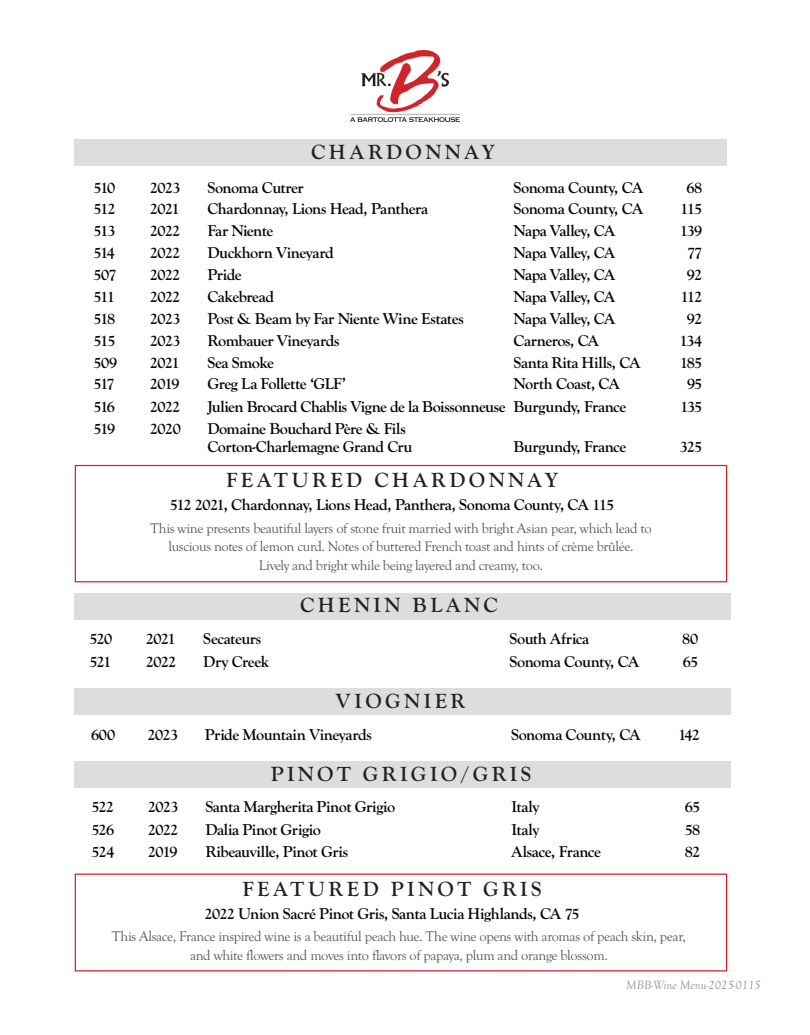
<style>
.page{position:relative;width:810px;height:1035px;background:#fff}
.page>*{position:absolute;margin:0;border:0;box-sizing:border-box;transform-origin:0 0}
.t1{font:700 21.25px "Goudy Old Sty";letter-spacing:.16em;color:#231f20}
.t2{font:700 16.25px "Goudy Old Sty";letter-spacing:-.03em;color:#040503}
.t3{font:14.38px "Goudy Old Sty";letter-spacing:-.025em;color:#57585a}
.t4{font:italic 12.5px "Goudy Old Sty";color:#939598}
</style>
<div class="page">
<img style="left:350px;top:50px;width:110px;height:71px">
<div style="left:75px;top:140px;width:652px;height:26px;background:#dcdddf"></div>
<div style="left:75px;top:761px;width:656px;height:27px;background:#dcdddf"></div>
<div style="left:75px;top:465px;width:652px;height:117px;border:1px solid #d3212a"></div>
<div style="left:75px;top:874px;width:652px;height:97px;border:1px solid #d3212a"></div>
<div style="left:75px;top:593px;width:656px;height:27px;background:#dcdddf"></div>
<div style="left:75px;top:689px;width:656px;height:26px;background:#dcdddf"></div>
<p class="t1" style="left:311px;top:140px;width:185px">CHARDONNAY</p>
<p class="t2" style="left:94px;top:178px;width:23px">510</p>
<p class="t2" style="left:150px;top:178px;width:32px">2023</p>
<p class="t2" style="left:207px;top:178px;width:98px">Sonoma Cutrer</p>
<p class="t2" style="left:514px;top:178px;width:131px">Sonoma County, CA</p>
<p class="t2" style="left:686px;top:178px;width:17px">68</p>
<p class="t2" style="left:94px;top:200px;width:23px">512</p>
<p class="t2" style="left:150px;top:200px;width:31px">2021</p>
<p class="t2" style="left:207px;top:200px;width:222px">Chardonnay, Lions Head, Panthera</p>
<p class="t2" style="left:514px;top:200px;width:131px">Sonoma County, CA</p>
<p class="t2" style="left:680px;top:200px;width:24px">115</p>
<p class="t2" style="left:94px;top:222px;width:23px">513</p>
<p class="t2" style="left:150px;top:222px;width:32px">2022</p>
<p class="t2" style="left:207px;top:222px;width:68px">Far Niente</p>
<p class="t2" style="left:514px;top:222px;width:103px">Napa Valley, CA</p>
<p class="t2" style="left:680px;top:222px;width:24px">139</p>
<p class="t2" style="left:94px;top:244px;width:23px">514</p>
<p class="t2" style="left:150px;top:244px;width:32px">2022</p>
<p class="t2" style="left:207px;top:244px;width:128px">Duckhorn Vineyard</p>
<p class="t2" style="left:514px;top:244px;width:103px">Napa Valley, CA</p>
<p class="t2" style="left:687px;top:244px;width:17px">77</p>
<p class="t2" style="left:94px;top:266px;width:25px">507</p>
<p class="t2" style="left:150px;top:266px;width:32px">2022</p>
<p class="t2" style="left:207px;top:266px;width:36px">Pride</p>
<p class="t2" style="left:514px;top:266px;width:103px">Napa Valley, CA</p>
<p class="t2" style="left:687px;top:266px;width:17px">92</p>
<p class="t2" style="left:94px;top:288px;width:23px">511</p>
<p class="t2" style="left:150px;top:288px;width:32px">2022</p>
<p class="t2" style="left:207px;top:288px;width:68px">Cakebread</p>
<p class="t2" style="left:514px;top:288px;width:103px">Napa Valley, CA</p>
<p class="t2" style="left:680px;top:288px;width:23px">112</p>
<p class="t2" style="left:94px;top:309px;width:23px">518</p>
<p class="t2" style="left:150px;top:309px;width:32px">2023</p>
<p class="t2" style="left:207px;top:309px;width:258px">Post &amp; Beam by Far Niente Wine Estates</p>
<p class="t2" style="left:514px;top:309px;width:103px">Napa Valley, CA</p>
<p class="t2" style="left:687px;top:309px;width:17px">92</p>
<p class="t2" style="left:94px;top:331px;width:24px">515</p>
<p class="t2" style="left:150px;top:331px;width:32px">2023</p>
<p class="t2" style="left:207px;top:331px;width:134px">Rombauer Vineyards</p>
<p class="t2" style="left:514px;top:331px;width:87px">Carneros, CA</p>
<p class="t2" style="left:679px;top:331px;width:24px">134</p>
<p class="t2" style="left:94px;top:353px;width:25px">509</p>
<p class="t2" style="left:150px;top:353px;width:31px">2021</p>
<p class="t2" style="left:207px;top:353px;width:68px">Sea Smoke</p>
<p class="t2" style="left:514px;top:353px;width:129px">Santa Rita Hills, CA</p>
<p class="t2" style="left:680px;top:353px;width:24px">185</p>
<p class="t2" style="left:94px;top:375px;width:23px">517</p>
<p class="t2" style="left:150px;top:375px;width:31px">2019</p>
<p class="t2" style="left:207px;top:375px;width:140px">Greg La Follette ‘GLF’</p>
<p class="t2" style="left:514px;top:375px;width:108px">North Coast, CA</p>
<p class="t2" style="left:687px;top:375px;width:17px">95</p>
<p class="t2" style="left:94px;top:398px;width:23px">516</p>
<p class="t2" style="left:150px;top:398px;width:32px">2022</p>
<p class="t2" style="left:207px;top:398px;width:421px">Julien Brocard Chablis Vigne de la Boissonneuse Burgundy, France</p>
<p class="t2" style="left:680px;top:398px;width:24px">135</p>
<p class="t2" style="left:94px;top:420px;width:23px">519</p>
<p class="t2" style="left:150px;top:420px;width:32px">2020</p>
<p class="t2" style="left:207px;top:420px;width:200px">Domaine Bouchard Père &amp; Fils</p>
<p class="t2" style="left:207px;top:438px;width:207px">Corton-Charlemagne Grand Cru</p>
<p class="t2" style="left:514px;top:438px;width:114px">Burgundy, France</p>
<p class="t2" style="left:680px;top:438px;width:24px">325</p>
<p class="t1" style="left:226px;top:468px;width:334px">FEATURED CHARDONNAY</p>
<p class="t2" style="left:170px;top:495px;width:446px">512 2021, Chardonnay, Lions Head, Panthera, Sonoma County, CA 115</p>
<p class="t3" style="left:150px;top:520px;width:503px">This wine presents beautiful layers of stone fruit married with bright Asian pear, which lead to</p>
<p class="t3" style="left:168px;top:539px;width:467px">luscious notes of lemon curd. Notes of buttered French toast and hints of crème brûlée.</p>
<p class="t3" style="left:259px;top:558px;width:286px">Lively and bright while being layered and creamy, too.</p>
<p class="t1" style="left:300px;top:594px;width:199px">CHENIN BLANC</p>
<p class="t2" style="left:90px;top:630px;width:24px">520</p>
<p class="t2" style="left:146px;top:630px;width:31px">2021</p>
<p class="t2" style="left:203px;top:630px;width:60px">Secateurs</p>
<p class="t2" style="left:510px;top:630px;width:81px">South Africa</p>
<p class="t2" style="left:682px;top:630px;width:18px">80</p>
<p class="t2" style="left:90px;top:652px;width:23px">521</p>
<p class="t2" style="left:146px;top:652px;width:32px">2022</p>
<p class="t2" style="left:203px;top:652px;width:67px">Dry Creek</p>
<p class="t2" style="left:510px;top:652px;width:131px">Sonoma County, CA</p>
<p class="t2" style="left:683px;top:652px;width:17px">65</p>
<p class="t1" style="left:336px;top:689px;width:131px">VIOGNIER</p>
<p class="t2" style="left:91px;top:725px;width:26px">600</p>
<p class="t2" style="left:147px;top:725px;width:32px">2023</p>
<p class="t2" style="left:205px;top:725px;width:169px">Pride Mountain Vineyards</p>
<p class="t2" style="left:511px;top:725px;width:131px">Sonoma County, CA</p>
<p class="t2" style="left:678px;top:725px;width:23px">142</p>
<p class="t1" style="left:271px;top:762px;width:262px">PINOT GRIGIO/GRIS</p>
<p class="t2" style="left:92px;top:798px;width:24px">522</p>
<p class="t2" style="left:148px;top:798px;width:32px">2023</p>
<p class="t2" style="left:205px;top:798px;width:191px">Santa Margherita Pinot Grigio</p>
<p class="t2" style="left:512px;top:798px;width:29px">Italy</p>
<p class="t2" style="left:685px;top:798px;width:17px">65</p>
<p class="t2" style="left:92px;top:820px;width:24px">526</p>
<p class="t2" style="left:148px;top:820px;width:32px">2022</p>
<p class="t2" style="left:205px;top:820px;width:117px">Dalia Pinot Grigio</p>
<p class="t2" style="left:512px;top:820px;width:29px">Italy</p>
<p class="t2" style="left:685px;top:820px;width:17px">58</p>
<p class="t2" style="left:92px;top:843px;width:24px">524</p>
<p class="t2" style="left:148px;top:843px;width:31px">2019</p>
<p class="t2" style="left:205px;top:843px;width:144px">Ribeauville, Pinot Gris</p>
<p class="t2" style="left:512px;top:843px;width:91px">Alsace, France</p>
<p class="t2" style="left:685px;top:843px;width:17px">82</p>
<p class="t1" style="left:242px;top:877px;width:301px">FEATURED PINOT GRIS</p>
<p class="t2" style="left:204px;top:904px;width:377px">2022 Union Sacré Pinot Gris, Santa Lucia Highlands, CA 75</p>
<p class="t3" style="left:112px;top:929px;width:576px">This Alsace, France inspired wine is a beautiful peach hue. The wine opens with aromas of peach skin, pear,</p>
<p class="t3" style="left:190px;top:947px;width:419px">and white flowers and moves into flavors of papaya, plum and orange blossom.</p>
<p class="t4" style="left:626px;top:978px;width:136px">MBB-Wine Menu-2025-0115</p>
</div>
